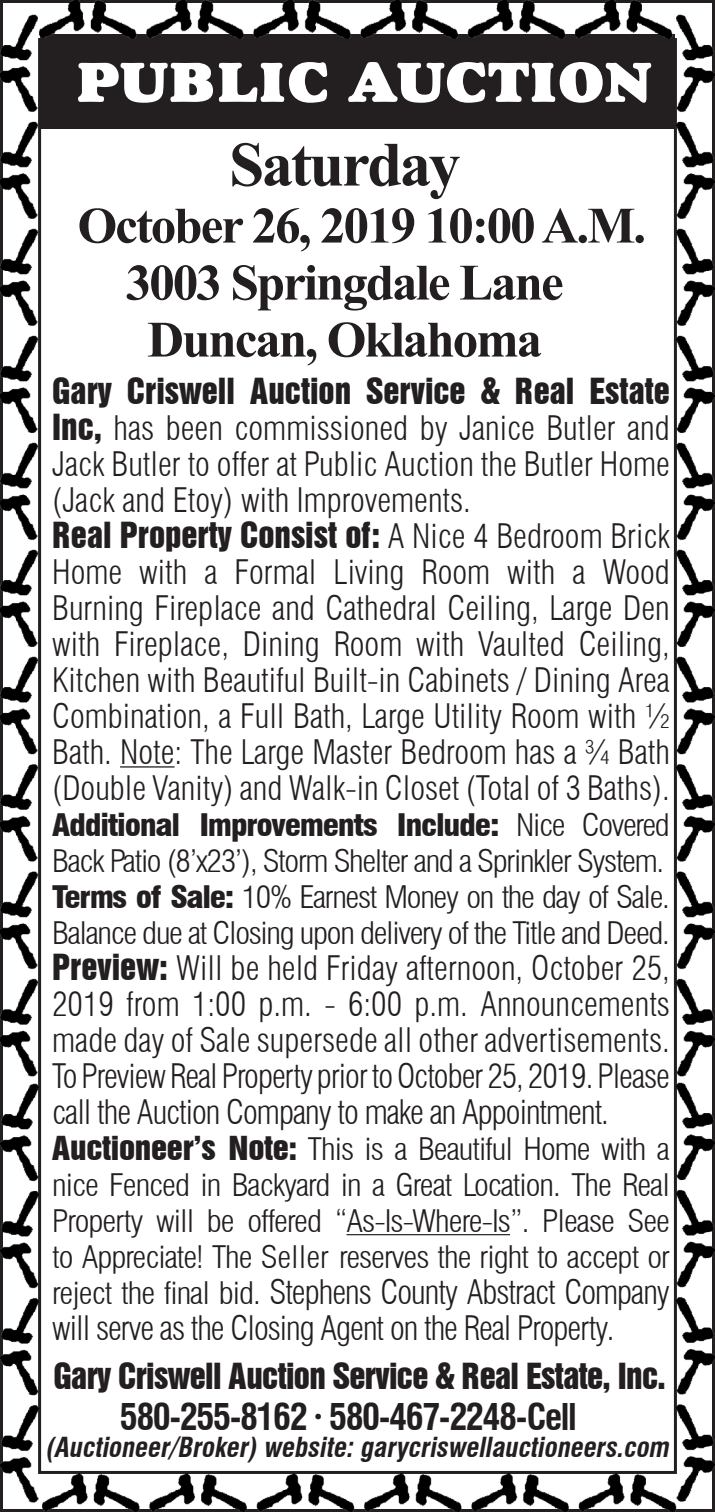
<style>
.page{position:relative;width:715px;height:1512px;background:#fff}
.page>*{position:absolute;margin:0;border:0;box-sizing:border-box;transform-origin:0 0}
.t1{font:700 63px "Times New Roman";letter-spacing:-.04em;color:#231f20}
.t2{font:57px "Goudy Std Heavyface";color:#fff;scale:1.08 1}
.t3{font:700 51px "Times New Roman";letter-spacing:-.04em;color:#231f20}
.t4{font:700 condensed 36px "Swiss 721 BT";letter-spacing:-.04em;color:#231f20}
.t5{font:300 condensed 33px/36px "Swiss 721 BT";letter-spacing:-.025em;color:#231f20;text-align:justify}
.t6{font:33px "Swiss 921 BT Regular A";letter-spacing:-.02em;color:#231f20}
.t7{font:33px "Swiss 921 BT Regular A";color:#231f20}
.t8{font:300 condensed 33px "Swiss 721 BT";color:#231f20}
.t9{font:300 condensed 30.3px/36px "Swiss 721 BT";letter-spacing:-.04em;color:#231f20;scale:1.09 1}
.t10{font:italic 700 condensed 27px "Swiss 721 BT";color:#231f20}
.s1{font-family:"Swiss 921 BT Regular A";font-weight:400;font-stretch:normal}
.s2{font-family:"Swiss 721 BT";font-weight:300;font-stretch:condensed}
.s3{font-weight:900}
.s4{font-size:30.3px}
</style>
<div class="page">
<div style="left:40px;top:34px;width:633px;height:95px;background:#231f20"></div>
<hr style="left:120px;top:766px;width:54px;height:2px;background:#231f20">
<hr style="left:346px;top:1234px;width:163px;height:1px;background:#231f20">
<img style="left:0;top:6px;width:38px;height:643px">
<img style="left:0;top:649px;width:38px;height:426px">
<img style="left:0;top:1075px;width:38px;height:429px">
<img style="left:676px;top:1086px;width:38px;height:419px">
<img style="left:676px;top:652px;width:38px;height:434px">
<img style="left:676px;top:6px;width:38px;height:646px">
<img style="left:34px;top:0;width:646px;height:38px">
<img style="left:38px;top:1474px;width:646px;height:38px">
<p class="t2" style="left:76px;top:47px;width:534px">PUBLIC AUCTION</p>
<p class="t1" style="left:229px;top:121px;width:232px">Saturday</p>
<p class="t3" style="left:77px;top:190px;width:569px">October 26, 2019 10:00 A.M.</p>
<p class="t3" style="left:126px;top:247px;width:439px">3003 Springdale Lane</p>
<p class="t3" style="left:147px;top:304px;width:396px">Duncan, Oklahoma</p>
<p class="t5" style="left:52px;top:374px;width:618px"><span class="s1">Gary Criswell Auction Service &amp; Real Estate Inc,</span> has been commissioned by Janice Butler and Jack Butler to offer at Public Auction the Butler Home</p>
<p class="t8" style="left:52px;top:480px;width:420px">(Jack and Etoy) with Improvements.</p>
<p class="t7" style="left:52px;top:513px;width:618px">Real Property Consist of: <span class="s2">A Nice 4 Bedroom Brick</span></p>
<p class="t5" style="left:52px;top:554px;width:618px">Home with a Formal Living Room with a Wood Burning Fireplace and Cathedral Ceiling, Large Den with Fireplace, Dining Room with Vaulted Ceiling, Kitchen with Beautiful Built-in Cabinets / Dining Area Combination, a Full Bath, Large Utility Room with ½ Bath. Note: The Large Master Bedroom has a ¾ Bath (Double Vanity) and Walk-in Closet (Total of 3 Baths).</p>
<p class="t9" style="left:52px;top:807px;width:568px"><span class="s3">Additional Improvements Include:</span> Nice Covered<br>Back Patio (8’x23’), Storm Shelter and a Sprinkler System.</p>
<p class="t9" style="left:52px;top:879px;width:568px"><span class="s3">Terms of Sale:</span> 10% Earnest Money on the day of Sale.<br>Balance due at Closing upon delivery of the Title and Deed.</p>
<p class="t5" style="left:52px;top:950px;width:619px"><span class="s1">Preview:</span> Will be held Friday afternoon, October 25, 2019 from 1:00 p.m. - 6:00 p.m. Announcements made day of Sale supersede all other advertisements.<br>To Preview Real Property prior to October 25, 2019. Please call the Auction Company to make an Appointment.</p>
<p class="t9" style="left:52px;top:1131px;width:568px;text-align:justify"><span class="s1">Auctioneer’s Note:</span> This is a Beautiful Home with a nice Fenced in Backyard in a Great Location. The Real Property will be offered “As-Is-Where-Is”. Please See to Appreciate! The Seller reserves the right to accept or</p>
<p class="t5" style="left:52px;top:1274px;width:618px"><span class="s4">reject the final bid.</span> Stephens County Abstract Company will serve as the Closing Agent on the Real Property.</p>
<p class="t6" style="left:53px;top:1354px;width:613px">Gary Criswell Auction Service &amp; Real Estate, Inc.</p>
<p class="t4" style="left:120px;top:1395px;width:458px">580-255-8162 · 580-467-2248-Cell</p>
<p class="t10" style="left:45px;top:1431px;width:630px">(Auctioneer/Broker)website:garycriswellauctioneers.com</p>
</div>
